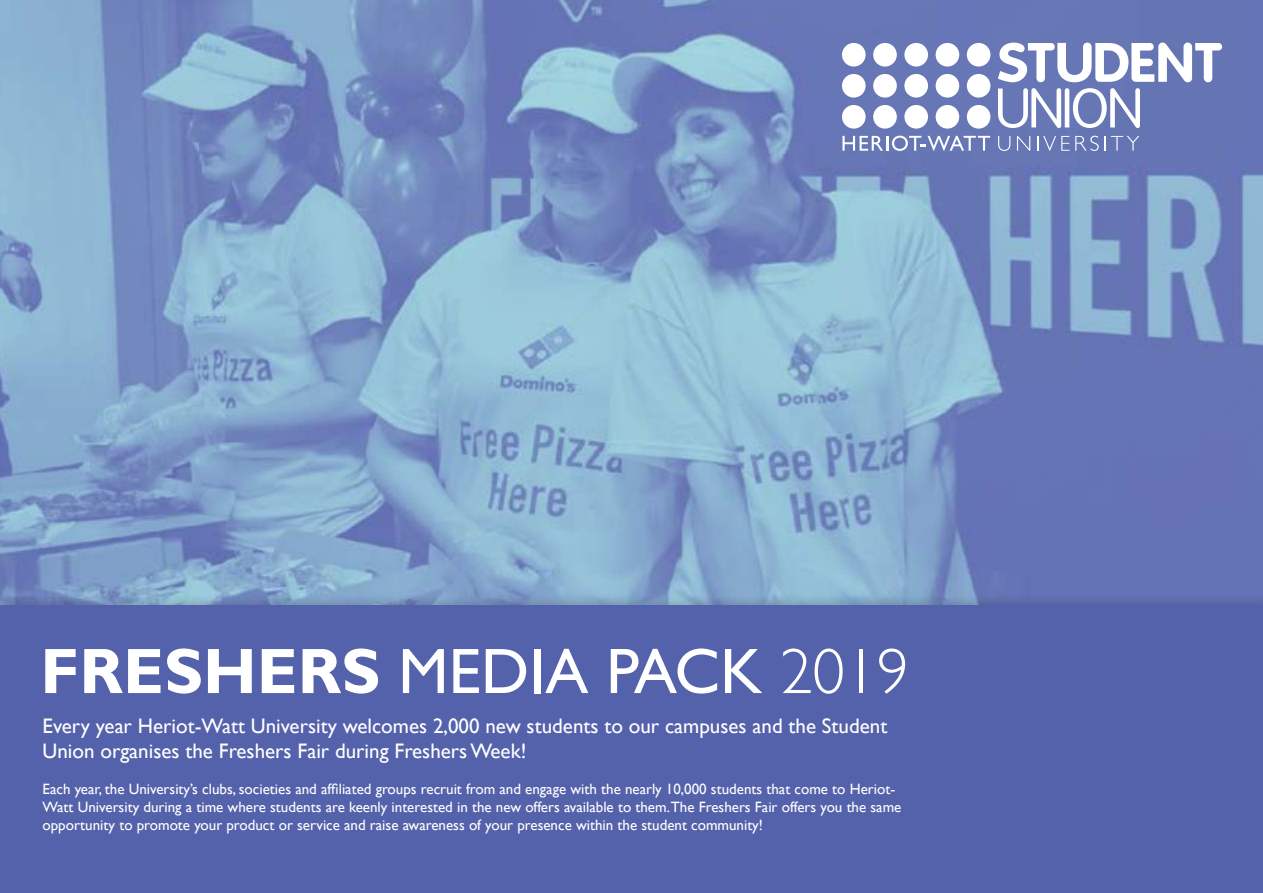
<style>
.page{position:relative;width:1263px;height:893px;background:#fff}
.page>*{position:absolute;margin:0;border:0;box-sizing:border-box;transform-origin:0 0}
.t1{font:64.5px "Gill Sans";color:#fff}
.t2{font:21px/25.2px "Gill Sans";color:#fff}
.t3{font:15px/18px "Gill Sans";color:#fff}
.s1{font-weight:700}
.s2{font-weight:300}
</style>
<div class="page">
<img style="left:0;top:0;width:1263px;height:595px">
<div style="left:0;top:595px;width:1263px;height:298px;background:#000;opacity:.16"></div>
<div style="left:0;top:606px;width:1263px;height:287px;background:#5461ab"></div>
<svg style="left:998px;top:43px;width:224px;height:39px"></svg>
<svg style="left:998px;top:88px;width:142px;height:40px"></svg>
<div style="left:842px;top:43px;width:23px;height:24px;background:#fff;border-radius:50%"></div>
<div style="left:967px;top:43px;width:23px;height:24px;background:#fff;border-radius:50%"></div>
<div style="left:936px;top:43px;width:23px;height:24px;background:#fff;border-radius:50%"></div>
<div style="left:904px;top:43px;width:24px;height:24px;background:#fff;border-radius:50%"></div>
<div style="left:873px;top:43px;width:24px;height:24px;background:#fff;border-radius:50%"></div>
<div style="left:842px;top:74px;width:23px;height:24px;background:#fff;border-radius:50%"></div>
<div style="left:967px;top:74px;width:23px;height:24px;background:#fff;border-radius:50%"></div>
<div style="left:936px;top:74px;width:23px;height:24px;background:#fff;border-radius:50%"></div>
<div style="left:904px;top:74px;width:24px;height:24px;background:#fff;border-radius:50%"></div>
<div style="left:873px;top:74px;width:24px;height:24px;background:#fff;border-radius:50%"></div>
<div style="left:842px;top:105px;width:23px;height:24px;background:#fff;border-radius:50%"></div>
<div style="left:967px;top:105px;width:23px;height:24px;background:#fff;border-radius:50%"></div>
<div style="left:936px;top:105px;width:23px;height:24px;background:#fff;border-radius:50%"></div>
<div style="left:904px;top:105px;width:24px;height:24px;background:#fff;border-radius:50%"></div>
<div style="left:873px;top:105px;width:24px;height:24px;background:#fff;border-radius:50%"></div>
<svg style="left:842px;top:136px;width:148px;height:15px"></svg>
<svg style="left:998px;top:136px;width:12px;height:15px"></svg>
<svg style="left:1017px;top:136px;width:13px;height:15px"></svg>
<svg style="left:1037px;top:136px;width:32px;height:15px"></svg>
<svg style="left:1075px;top:136px;width:24px;height:15px"></svg>
<svg style="left:1105px;top:136px;width:34px;height:15px"></svg>
<h1 class="t1" style="left:40px;top:634px;width:870px"><span class="s1">FRESHERS</span> MEDIA PACK <span class="s2">2019</span></h1>
<h2 class="t2" style="left:43px;top:714px;width:846px">Every year Heriot-Watt University welcomes 2,000 new students to our campuses and the Student<br>Union organises the Freshers Fair during Freshers Week!</h2>
<p class="t3" style="left:43px;top:781px;width:860px">Each year, the University’s clubs, societies and affiliated groups recruit from and engage with the nearly 10,000 students that come to Heriot-<br>Watt University during a time where students are keenly interested in the new offers available to them.The Freshers Fair offers you the same opportunity to promote your product or service and raise awareness of your presence within the student community!</p>
</div>
